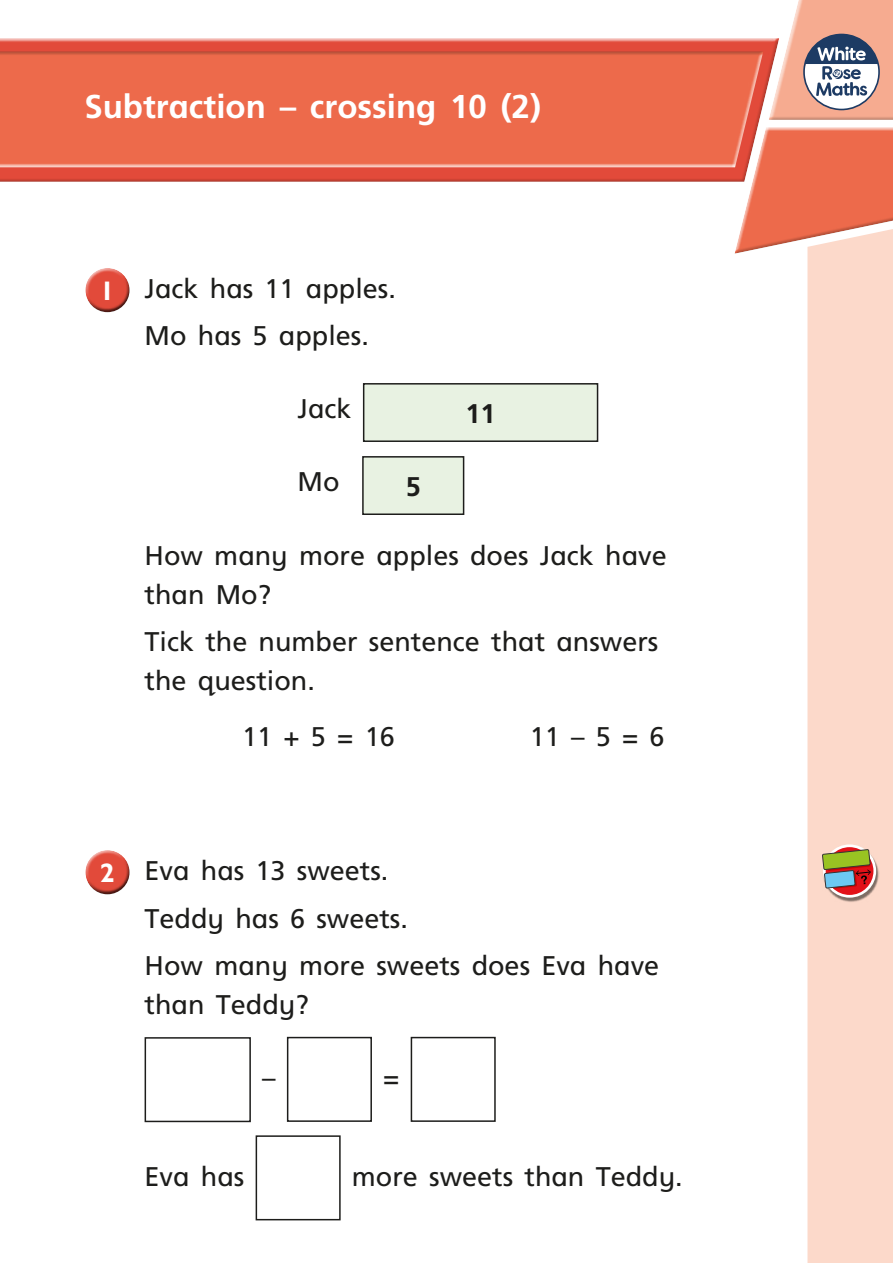
<style>
.page{position:relative;width:893px;height:1263px;background:#fff}
.page>*{position:absolute;margin:0;border:0;box-sizing:border-box;transform-origin:0 0}
.t1{font:700 33px "Frutiger Inf";color:#fff}
.t2{font:27px/47.5px "Frutiger Inf";color:#1d1d1b}
.t3{font:700 27px "Frutiger Inf";color:#1d1d1b}
.s1{font-family:"Gill Infant";font-weight:700;color:#fff}
</style>
<div class="page">
<div style="left:0;top:37px;width:779px;height:147px;background:#1d1d1b;opacity:.27"></div>
<div style="left:734px;top:126px;width:159px;height:128px;background:#1d1d1b;opacity:.27"></div>
<div style="left:0;top:51px;width:763px;height:117px;background:#1d1d1b;opacity:.27"></div>
<svg style="left:769px;top:0;width:124px;height:120px"></svg>
<div style="left:807px;top:229px;width:86px;height:1034px;background:#fcd9ca"></div>
<div style="left:85px;top:267px;width:45px;height:35px;background:#fff;opacity:.75"></div>
<div style="left:85px;top:275px;width:47px;height:39px;background:#1d1d1b;opacity:.75"></div>
<div style="left:364px;top:384px;width:234px;height:57px;background:#e8f2e2"></div>
<div style="left:363px;top:383px;width:235px;height:59px;border:2px solid #1d1d1b"></div>
<div style="left:363px;top:457px;width:101px;height:57px;background:#e8f2e2"></div>
<div style="left:362px;top:456px;width:102px;height:59px;border:2px solid #1d1d1b"></div>
<div style="left:85px;top:849px;width:45px;height:35px;background:#fff;opacity:.75"></div>
<div style="left:85px;top:857px;width:47px;height:39px;background:#1d1d1b;opacity:.75"></div>
<div style="left:145px;top:1037px;width:106px;height:85px;border:2px solid #1d1d1b"></div>
<div style="left:287px;top:1037px;width:85px;height:85px;border:2px solid #1d1d1b"></div>
<div style="left:411px;top:1037px;width:85px;height:85px;border:2px solid #1d1d1b"></div>
<div style="left:256px;top:1135px;width:85px;height:85px;border:2px solid #1d1d1b"></div>
<img style="left:822px;top:845px;width:57px;height:57px">
<svg style="left:824px;top:846px;width:51px;height:50px"></svg>
<div style="left:823px;top:844px;width:53px;height:54px;border:3px solid #fff;border-radius:50%"></div>
<svg style="left:822px;top:849px;width:49px;height:40px;background:#9c8558"></svg>
<p class="t1" style="left:84px;top:87px;width:458px">Subtraction – crossing 10 (2)</p>
<p class="t2" style="left:145px;top:264px;width:253px;text-indent:-45px"><span class="s1">1</span> Jack has 11 apples.<br>Mo has 5 apples.</p>
<p class="t2" style="left:298px;top:385px;width:55px">Jack</p>
<p class="t3" style="left:466px;top:398px;width:32px">11</p>
<p class="t2" style="left:298px;top:458px;width:43px">Mo</p>
<p class="t3" style="left:406px;top:471px;width:17px">5</p>
<p class="t2" style="left:145px;top:535px;width:524px;line-height:39px">How many more apples does Jack have than Mo?</p>
<p class="t2" style="left:145px;top:622px;width:515px;line-height:39px">Tick the number sentence that answers the question.</p>
<p class="t2" style="left:242px;top:713px;width:154px">11+5=16</p>
<p class="t2" style="left:530px;top:713px;width:136px">11–5=6</p>
<p class="t2" style="left:145px;top:847px;width:516px;text-indent:-45px"><span class="s1">2</span> Eva has 13 sweets.<br>Teddy has 6 sweets.<br>How many more sweets does Eva have</p>
<p class="t2" style="left:145px;top:981px;width:166px">than Teddy?</p>
<p class="t2" style="left:262px;top:1054px;width:15px">–</p>
<p class="t2" style="left:383px;top:1054px;width:18px">=</p>
<p class="t2" style="left:145px;top:1152px;width:101px">Eva has</p>
<p class="t2" style="left:352px;top:1152px;width:332px">more sweets than Teddy.</p>
</div>
